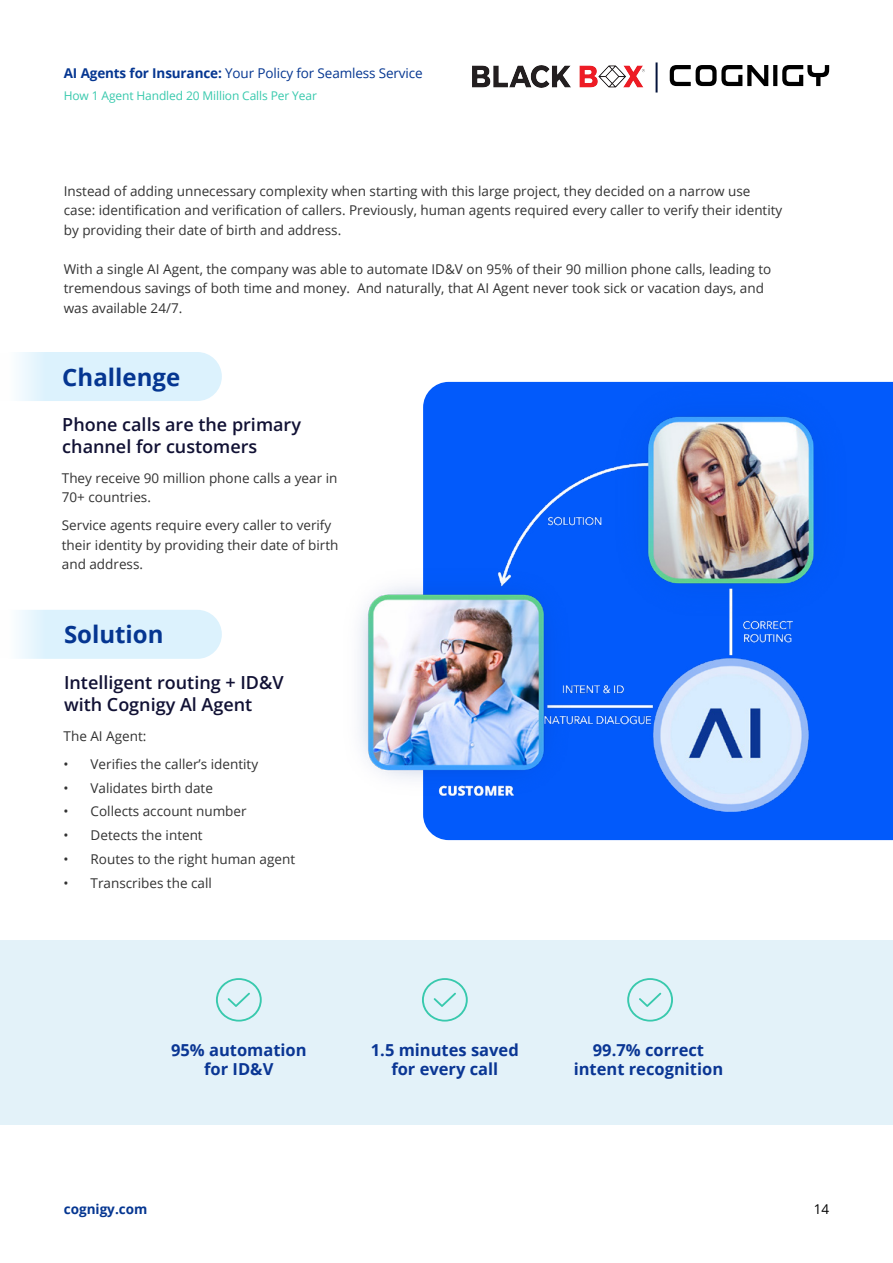
<style>
.page{position:relative;width:893px;height:1263px;background:#fff}
.page>*{position:absolute;margin:0;border:0;box-sizing:border-box;transform-origin:0 0}
.t1{font:30px "Minion Pro";color:#001138}
.t2{font:700 24px "Open Sans";color:#053691}
.t3{font:18px/21.6px "Open Sans";color:#111134}
.t4{font:700 16.5px/19.5px "Open Sans";color:#0a3694;text-align:center}
.t5{font:13.5px/19.5px "Open Sans";color:#323232}
.t6{font:13.5px "Open Sans";letter-spacing:-.01em;color:#053691}
.t7{font:700 13.5px "Open Sans";color:#053691}
.t8{font:13.5px "Open Sans";color:#000}
.t9{font:12px "Open Sans";letter-spacing:-.01em;color:#38c9ad}
.s1{font-weight:700}
</style>
<div class="page">
<svg style="left:19px;top:352px;width:203px;height:49px;background:#def2fd"></svg>
<svg style="left:19px;top:610px;width:203px;height:49px;background:#def2fd"></svg>
<div style="left:423px;top:382px;width:470px;height:458px;background:#025afb"></div>
<img style="left:359px;top:381px;width:500px;height:430px">
<div style="left:0;top:940px;width:893px;height:184px;background:#e3f2f9"></div>
<svg style="left:216px;top:978px;width:46px;height:43px"></svg>
<svg style="left:422px;top:978px;width:46px;height:43px"></svg>
<svg style="left:627px;top:978px;width:46px;height:43px"></svg>
<svg style="left:670px;top:65px;width:159px;height:21px"></svg>
<img style="left:472px;top:66px;width:173px;height:21px">
<p class="t6" style="left:64px;top:64px;width:360px"><span class="s1">AI Agents for Insurance:</span> Your Policy for Seamless Service</p>
<p class="t9" style="left:64px;top:88px;width:255px">How 1 Agent Handled 20 Million Calls Per Year</p>
<h1 class="t1" style="left:653px;top:55px;width:9px">|</h1>
<p class="t5" style="left:64px;top:181px;width:720px">Instead of adding unnecessary complexity when starting with this large project, they decided on a narrow use case: identification and verification of callers. Previously, human agents required every caller to verify their identity by providing their date of birth and address.</p>
<p class="t5" style="left:64px;top:259px;width:709px">With a single AI Agent, the company was able to automate ID&amp;V on 95% of their 90 million phone calls, leading to tremendous savings of both time and money. And naturally, that AI Agent never took sick or vacation days, and was available 24/7.</p>
<h2 class="t2" style="left:62px;top:360px;width:119px">Challenge</h2>
<h3 class="t3" style="left:62px;top:413px;width:240px">Phone calls are the primary channel for customers</h3>
<p class="t5" style="left:62px;top:467px;width:277px">They receive 90 million phone calls a year in<br>70+ countries.</p>
<p class="t5" style="left:62px;top:515px;width:278px">Service agents require every caller to verify their identity by providing their date of birth and address.</p>
<h2 class="t2" style="left:64px;top:617px;width:101px">Solution</h2>
<h3 class="t3" style="left:64px;top:671px;width:221px">Intelligent routing + ID&amp;V with Cognigy Al Agent</h3>
<p class="t5" style="left:64px;top:726px;width:84px">The AI Agent:</p>
<p class="t5" style="left:64px;top:754px;width:196px">• Verifies the caller’s identity</p>
<p class="t5" style="left:64px;top:778px;width:151px">• Validates birth date</p>
<p class="t5" style="left:64px;top:801px;width:185px">• Collects account number</p>
<p class="t5" style="left:64px;top:825px;width:141px">• Detects the intent</p>
<p class="t5" style="left:64px;top:849px;width:233px">• Routes to the right human agent</p>
<p class="t5" style="left:64px;top:873px;width:150px">• Transcribes the call</p>
<p class="t4" style="left:171px;top:1039px;width:137px">95% automation for ID&amp;V</p>
<p class="t4" style="left:371px;top:1039px;width:149px">1.5 minutes saved for every call</p>
<p class="t4" style="left:574px;top:1039px;width:151px">99.7% correct intent recognition</p>
<p class="t7" style="left:64px;top:1199px;width:85px">cognigy.com</p>
<p class="t8" style="left:814px;top:1199px;width:17px">14</p>
</div>
